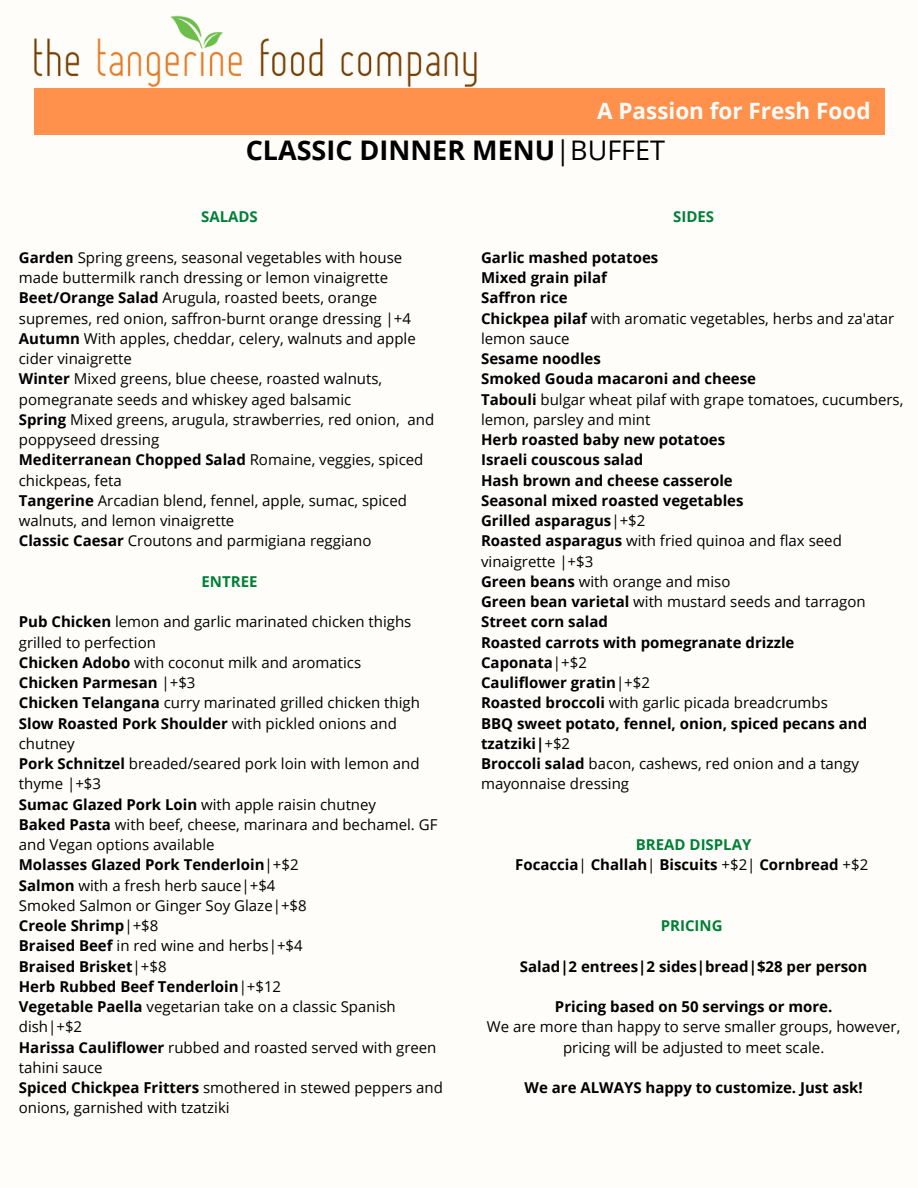
<style>
.page{position:relative;width:918px;height:1188px;background:#fffdfa}
.page>*{position:absolute;margin:0;border:0;box-sizing:border-box;transform-origin:0 0}
.t1{font:700 27px "Open Sans";color:#000}
.t2{font:700 22.5px "Open Sans";color:#fffdfa}
.t3{font:15px/20.2px "Open Sans";color:#000}
.t4{font:700 15px/20.2px "Open Sans";color:#000}
.t5{font:700 15px "Open Sans";color:#008037}
.s1{font-weight:400}
.s2{font-weight:700}
</style>
<div class="page">
<img style="left:34px;top:15px;width:443px;height:73px">
<div style="left:34px;top:88px;width:850px;height:46px;background:#ff914d"></div>
<h4 class="t2" style="left:597px;top:95px;width:275px">A Passion for Fresh Food</h4>
<p class="t1" style="left:246px;top:131px;width:421px">CLASSIC DINNER MENU<span class="s1">|BUFFET</span></p>
<h3 class="t5" style="left:201px;top:206px;width:58px">SALADS</h3>
<p class="t3" style="left:19px;top:247px;width:385px"><span class="s2">Garden</span> Spring greens, seasonal vegetables with house made buttermilk ranch dressing or lemon vinaigrette</p>
<p class="t3" style="left:19px;top:288px;width:394px"><span class="s2">Beet/Orange Salad</span> Arugula, roasted beets, orange supremes, red onion, saffron-burnt orange dressing |+4</p>
<p class="t3" style="left:19px;top:328px;width:398px"><span class="s2">Autumn</span> With apples, cheddar, celery, walnuts and apple cider vinaigrette</p>
<p class="t3" style="left:19px;top:369px;width:365px"><span class="s2">Winter</span> Mixed greens, blue cheese, roasted walnuts, pomegranate seeds and whiskey aged balsamic</p>
<p class="t3" style="left:19px;top:409px;width:417px"><span class="s2">Spring</span> Mixed greens, arugula, strawberries, red onion, and poppyseed dressing</p>
<p class="t3" style="left:19px;top:450px;width:406px"><span class="s2">Mediterranean Chopped Salad</span> Romaine, veggies, spiced chickpeas, feta</p>
<p class="t3" style="left:19px;top:490px;width:390px"><span class="s2">Tangerine</span> Arcadian blend, fennel, apple, sumac, spiced walnuts, and lemon vinaigrette</p>
<p class="t3" style="left:19px;top:531px;width:354px"><span class="s2">Classic Caesar</span> Croutons and parmigiana reggiano</p>
<p class="t5" style="left:202px;top:571px;width:57px">ENTREE</p>
<p class="t3" style="left:19px;top:612px;width:394px"><span class="s2">Pub Chicken</span> lemon and garlic marinated chicken thighs grilled to perfection</p>
<p class="t3" style="left:19px;top:652px;width:344px"><span class="s2">Chicken Adobo</span> with coconut milk and aromatics</p>
<p class="t4" style="left:19px;top:672px;width:178px">Chicken Parmesan <span class="s1">|+$3</span></p>
<p class="t3" style="left:19px;top:693px;width:403px"><span class="s2">Chicken Telangana</span> curry marinated grilled chicken thigh</p>
<p class="t3" style="left:19px;top:713px;width:380px"><span class="s2">Slow Roasted Pork Shoulder</span> with pickled onions and chutney</p>
<p class="t3" style="left:19px;top:753px;width:402px"><span class="s2">Pork Schnitzel</span> breaded/seared pork loin with lemon and thyme |+$3</p>
<p class="t3" style="left:19px;top:794px;width:359px"><span class="s2">Sumac Glazed Pork Loin</span> with apple raisin chutney</p>
<p class="t3" style="left:19px;top:814px;width:420px"><span class="s2">Baked Pasta</span> with beef, cheese, marinara and bechamel. GF and Vegan options available</p>
<p class="t4" style="left:19px;top:855px;width:281px">Molasses Glazed Pork Tenderloin<span class="s1">|+$2</span></p>
<p class="t3" style="left:19px;top:875px;width:258px"><span class="s2">Salmon</span> with a fresh herb sauce|+$4</p>
<p class="t3" style="left:19px;top:895px;width:289px">Smoked Salmon or Ginger Soy Glaze|+$8</p>
<p class="t4" style="left:19px;top:915px;width:141px">Creole Shrimp<span class="s1">|+$8</span></p>
<p class="t3" style="left:19px;top:936px;width:285px"><span class="s2">Braised Beef</span> in red wine and herbs|+$4</p>
<p class="t4" style="left:19px;top:956px;width:149px">Braised Brisket<span class="s1">|+$8</span></p>
<p class="t4" style="left:19px;top:976px;width:264px">Herb Rubbed Beef Tenderloin<span class="s1">|+$12</span></p>
<h3 class="t3" style="left:19px;top:996px;width:378px"><span class="s2">Vegetable Paella</span> vegetarian take on a classic Spanish dish|+$2</h3>
<h4 class="t3" style="left:19px;top:1037px;width:419px"><span class="s2">Harissa Cauliflower</span> rubbed and roasted served with green tahini sauce</h4>
<p class="t3" style="left:19px;top:1077px;width:426px"><span class="s2">Spiced Chickpea Fritters</span> smothered in stewed peppers and onions, garnished with tzatziki</p>
<h2 class="t5" style="left:673px;top:206px;width:42px">SIDES</h2>
<h1 class="t4" style="left:481px;top:247px;width:179px">Garlic mashed potatoes</h1>
<h3 class="t4" style="left:481px;top:267px;width:127px">Mixed grain pilaf</h3>
<p class="t4" style="left:481px;top:288px;width:88px">Saffron rice</p>
<p class="t3" style="left:481px;top:308px;width:415px"><span class="s2">Chickpea pilaf</span> with aromatic vegetables, herbs and za'atar lemon sauce</p>
<p class="t4" style="left:481px;top:348px;width:121px">Sesame noodles</p>
<p class="t4" style="left:481px;top:369px;width:277px">Smoked Gouda macaroni and cheese</p>
<p class="t3" style="left:481px;top:389px;width:424px"><span class="s2">Tabouli</span> bulgar wheat pilaf with grape tomatoes, cucumbers, lemon, parsley and mint</p>
<p class="t4" style="left:481px;top:429px;width:246px">Herb roasted baby new potatoes</p>
<p class="t4" style="left:481px;top:450px;width:164px">Israeli couscous salad</p>
<p class="t4" style="left:481px;top:470px;width:253px">Hash brown and cheese casserole</p>
<h3 class="t4" style="left:481px;top:490px;width:264px">Seasonal mixed roasted vegetables</h3>
<p class="t4" style="left:481px;top:510px;width:166px">Grilled asparagus<span class="s1">|+$2</span></p>
<p class="t3" style="left:481px;top:531px;width:362px"><span class="s2">Roasted asparagus</span> with fried quinoa and flax seed vinaigrette |+$3</p>
<p class="t3" style="left:481px;top:571px;width:251px"><span class="s2">Green beans</span> with orange and miso</p>
<p class="t3" style="left:481px;top:591px;width:386px"><span class="s2">Green bean varietal</span> with mustard seeds and tarragon</p>
<p class="t4" style="left:481px;top:612px;width:128px">Street corn salad</p>
<p class="t4" style="left:481px;top:632px;width:315px">Roasted carrots with pomegranate drizzle</p>
<p class="t4" style="left:481px;top:652px;width:107px">Caponata<span class="s1">|+$2</span></p>
<p class="t4" style="left:481px;top:672px;width:170px">Cauliflower gratin<span class="s1">|+$2</span></p>
<p class="t3" style="left:481px;top:693px;width:348px"><span class="s2">Roasted broccoli</span> with garlic picada breadcrumbs</p>
<p class="t4" style="left:481px;top:713px;width:388px">BBQ sweet potato, fennel, onion, spiced pecans and tzatziki|<span class="s1">+$2</span></p>
<p class="t3" style="left:481px;top:753px;width:379px"><span class="s2">Broccoli salad</span> bacon, cashews, red onion and a tangy mayonnaise dressing</p>
<p class="t5" style="left:636px;top:834px;width:117px">BREAD DISPLAY</p>
<p class="t4" style="left:515px;top:855px;width:354px">Focaccia<span class="s1">|</span> Challah<span class="s1">|</span> Biscuits <span class="s1">+$2|</span> Cornbread <span class="s1">+$2</span></p>
<p class="t5" style="left:661px;top:915px;width:63px">PRICING</p>
<p class="t4" style="left:520px;top:956px;width:349px">Salad|2 entrees|2 sides|bread|$28 per person</p>
<p class="t4" style="left:555px;top:996px;width:279px">Pricing based on 50 servings or more.</p>
<p class="t3" style="left:487px;top:1017px;width:415px;text-align:center">We are more than happy to serve smaller groups, however, pricing will be adjusted to meet scale.</p>
<p class="t4" style="left:525px;top:1077px;width:340px">We are ALWAYS happy to customize. Just ask!</p>
</div>
